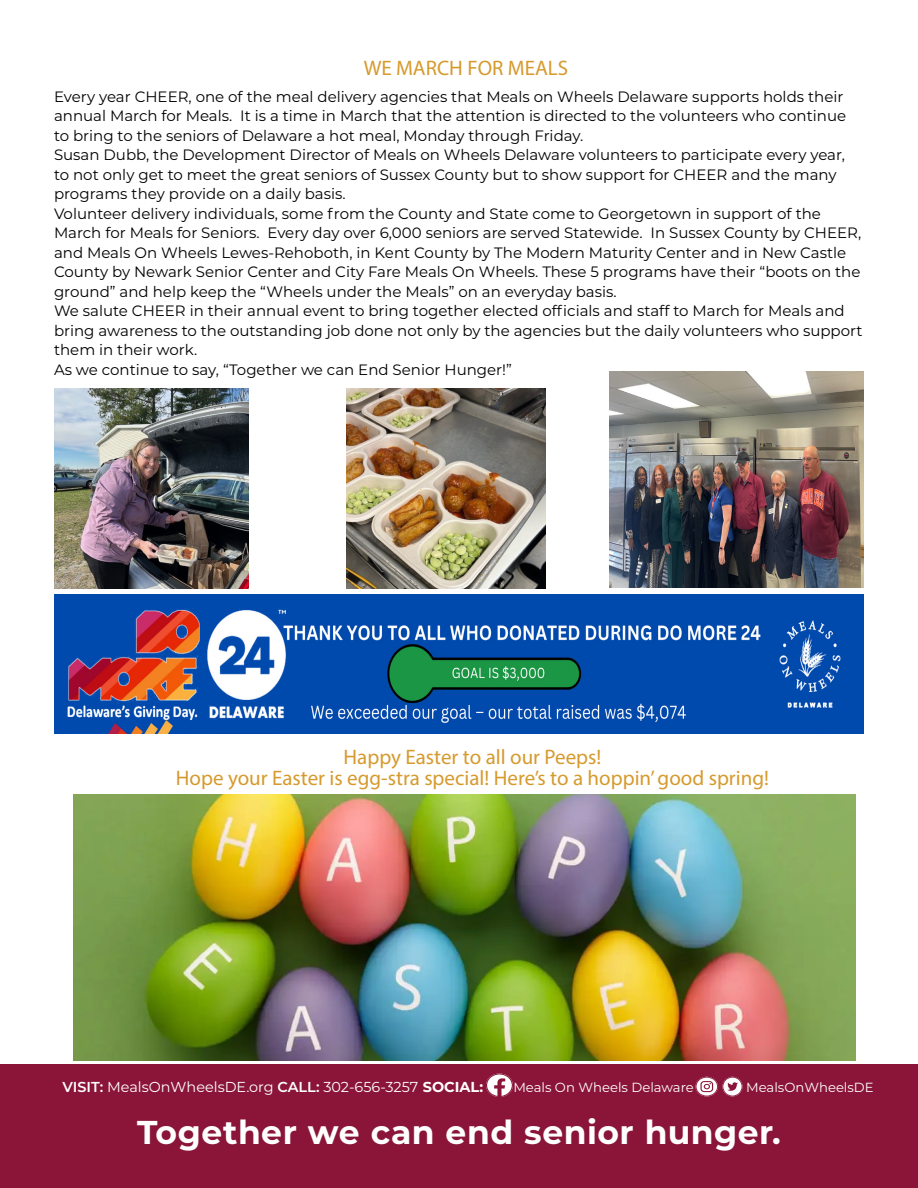
<style>
.page{position:relative;width:918px;height:1188px;background:#fff}
.page>*{position:absolute;margin:0;border:0;box-sizing:border-box;transform-origin:0 0}
.t1{font:700 33px "Montserrat";letter-spacing:.015em;color:#fff}
.t2{font:21px/21px "Myriad Pro";color:#d69a2d;text-align:center}
.t3{font:15px/19.5px "Montserrat";color:#000}
.t4{font:14.4px "Montserrat";color:#fff}
.t5{font:13.2px "Montserrat";color:#fff}
.s1{font-weight:600}
.s2{font-weight:700}
</style>
<div class="page">
<div style="left:0;top:1065px;width:918px;height:123px;background:#8a1538"></div>
<svg style="left:486px;top:1074px;width:27px;height:23px"></svg>
<svg style="left:696px;top:1077px;width:46px;height:19px"></svg>
<img style="left:54px;top:594px;width:810px;height:139px">
<img style="left:347px;top:389px;width:198px;height:199px">
<img style="left:54px;top:389px;width:194px;height:199px">
<img style="left:609px;top:372px;width:255px;height:216px">
<img style="left:73px;top:795px;width:782px;height:266px">
<h2 class="t2" style="left:364px;top:57px;width:206px">WE MARCH FOR MEALS</h2>
<p class="t3" style="left:54px;top:86px;width:810px">Every year CHEER, one of the meal delivery agencies that Meals on Wheels Delaware supports holds their annual March for Meals. It is a time in March that the attention is directed to the volunteers who continue to bring to the seniors of Delaware a hot meal, Monday through Friday.<br>Susan Dubb, the Development Director of Meals on Wheels Delaware volunteers to participate every year, to not only get to meet the great seniors of Sussex County but to show support for CHEER and the many programs they provide on a daily basis.<br>Volunteer delivery individuals, some from the County and State come to Georgetown in support of the March for Meals for Seniors. Every day over 6,000 seniors are served Statewide. In Sussex County by CHEER, and Meals On Wheels Lewes-Rehoboth, in Kent County by The Modern Maturity Center and in New Castle County by Newark Senior Center and City Fare Meals On Wheels. These 5 programs have their “boots on the ground” and help keep the “Wheels under the Meals” on an everyday basis.<br>We salute CHEER in their annual event to bring together elected officials and staff to March for Meals and bring awareness to the outstanding job done not only by the agencies but the daily volunteers who support them in their work.<br>As we continue to say, “Together we can End Senior Hunger!”</p>
<h2 class="t2" style="left:176px;top:747px;width:595px">Happy Easter to all our Peeps!<br>Hope your Easter is egg-stra special! Here’s to a hoppin’ good spring!</h2>
<p class="t4" style="left:63px;top:1077px;width:422px"><span class="s1">VISIT:</span> MealsOnWheelsDE.org <span class="s1">CALL:</span> 302-656-3257 <span class="s2">SOCIAL:</span></p>
<p class="t5" style="left:513px;top:1078px;width:182px">Meals On Wheels Delaware</p>
<p class="t5" style="left:746px;top:1078px;width:129px">MealsOnWheelsDE</p>
<h1 class="t1" style="left:137px;top:1109px;width:645px">Together we can end senior hunger.</h1>
</div>
